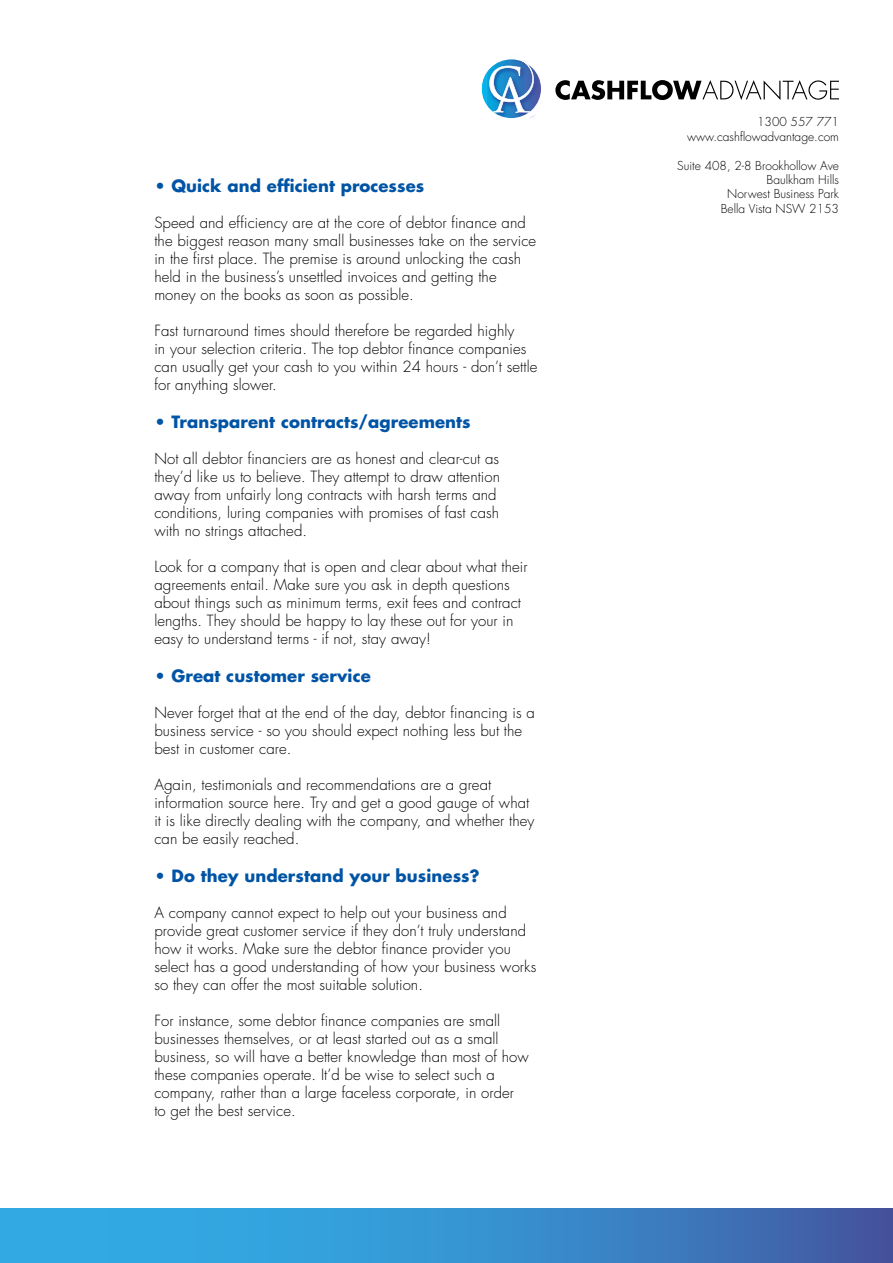
<style>
.page{position:relative;width:893px;height:1263px;background:#fff}
.page>*{position:absolute;margin:0;border:0;box-sizing:border-box;transform-origin:0 0}
.t1{font:700 16.5px "Futura Std";letter-spacing:.005em;color:#0054a5}
.t2{font:300 15px/18px "Futura Std";letter-spacing:.005em;color:#000}
.t3{font:300 12px "Futura LT";color:#000}
</style>
<div class="page">
<svg style="left:0;top:1209px;width:893px;height:54px;background:#378dcc"></svg>
<svg style="left:481px;top:59px;width:60px;height:60px"></svg>
<svg style="left:555px;top:80px;width:284px;height:20px"></svg>
<p class="t1" style="left:154px;top:175px;width:271px">• Quick and efficient processes</p>
<p class="t2" style="left:154px;top:214px;width:383px">Speed and efficiency are at the core of debtor finance and the biggest reason many small businesses take on the service in the first place. The premise is around unlocking the cash held in the business’s unsettled invoices and getting the money on the books as soon as possible.</p>
<p class="t2" style="left:154px;top:322px;width:384px">Fast turnaround times should therefore be regarded highly<br>in your selection criteria. The top debtor finance companies can usually get your cash to you within 24 hours - don’t settle for anything slower.</p>
<p class="t1" style="left:154px;top:411px;width:318px">• Transparent contracts/agreements</p>
<p class="t2" style="left:154px;top:450px;width:347px">Not all debtor financiers are as honest and clear-cut as they’d like us to believe. They attempt to draw attention away from unfairly long contracts with harsh terms and conditions, luring companies with promises of fast cash with no strings attached.</p>
<p class="t2" style="left:154px;top:558px;width:375px">Look for a company that is open and clear about what their agreements entail. Make sure you ask in depth questions about things such as minimum terms, exit fees and contract lengths. They should be happy to lay these out for your in easy to understand terms - if not, stay away!</p>
<p class="t1" style="left:154px;top:665px;width:218px">• Great customer service</p>
<p class="t2" style="left:154px;top:704px;width:382px">Never forget that at the end of the day, debtor financing is a business service - so you should expect nothing less but the best in customer care.</p>
<p class="t2" style="left:154px;top:776px;width:382px">Again, testimonials and recommendations are a great information source here. Try and get a good gauge of what it is like directly dealing with the company, and whether they can be easily reached.</p>
<p class="t1" style="left:154px;top:864px;width:327px">• Do they understand your business?</p>
<p class="t2" style="left:154px;top:903px;width:383px">A company cannot expect to help out your business and provide great customer service if they don’t truly understand how it works. Make sure the debtor finance provider you select has a good understanding of how your business works so they can offer the most suitable solution.</p>
<p class="t2" style="left:154px;top:1011px;width:376px">For instance, some debtor finance companies are small businesses themselves, or at least started out as a small business, so will have a better knowledge than most of how these companies operate. It’d be wise to select such a company, rather than a large faceless corporate, in order to get the best service.</p>
<p class="t3" style="left:757px;top:115px;width:83px">1300 557 771</p>
<p class="t3" style="left:687px;top:129px;width:153px">www.cashflowadvantage.com</p>
<p class="t3" style="left:677px;top:158px;width:163px">Suite 408, 2-8 Brookhollow Ave</p>
<p class="t3" style="left:767px;top:172px;width:74px">Baulkham Hills</p>
<p class="t3" style="left:727px;top:187px;width:113px">Norwest Business Park</p>
<p class="t3" style="left:721px;top:201px;width:120px">Bella Vista NSW 2153</p>
</div>
